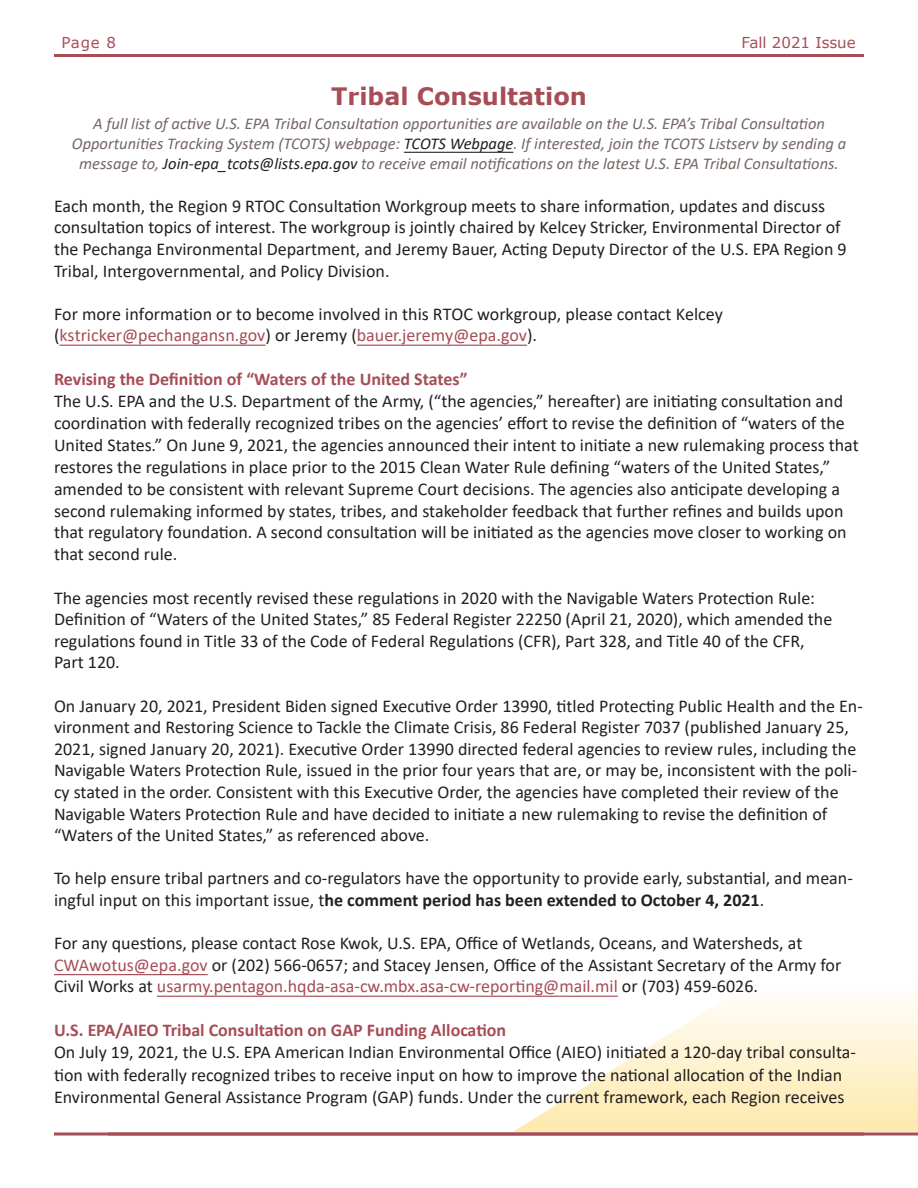
<style>
.page{position:relative;width:918px;height:1188px;background:#fff}
.page>*{position:absolute;margin:0;border:0;box-sizing:border-box;transform-origin:0 0}
.t1{font:700 24px "Verdana";color:#a64d56}
.t2{font:18px/21.6px "Calibri";color:#231f20}
.t3{font:italic 16.5px/19.8px "Calibri";color:#746764;text-align:center}
.t4{font:15px "Verdana";color:#a64d56}
.s1{color:#231f20}
.s2{color:#a64d56}
.s3{font-weight:700;color:#a64d56}
.s4{font-weight:700}
</style>
<div class="page">
<svg style="left:54px;top:1132px;width:810px;height:4px"></svg>
<hr style="left:54px;top:54px;width:810px;height:3px;background:#a64d56">
<svg style="left:513px;top:995px;width:405px;height:137px"></svg>
<hr style="left:108px;top:1133px;width:810px;height:3px;background:#a64d56">
<hr style="left:404px;top:152px;width:109px;height:1px;background:#231f20">
<hr style="left:59px;top:345px;width:79px;height:1px;background:#a64d56">
<hr style="left:138px;top:345px;width:127px;height:1px;background:#a64d56">
<hr style="left:357px;top:345px;width:170px;height:1px;background:#a64d56">
<hr style="left:54px;top:974px;width:154px;height:1px;background:#a64d56">
<hr style="left:157px;top:996px;width:461px;height:1px;background:#a64d56">
<p class="t4" style="left:62px;top:32px;width:56px">Page 8</p>
<p class="t4" style="left:742px;top:32px;width:116px">Fall 2021 Issue</p>
<p class="t1" style="left:331px;top:79px;width:257px">Tribal Consultation</p>
<p class="t3" style="left:72px;top:113px;width:776px">A full list of active U.S. EPA Tribal Consultation opportunities are available on the U.S. EPA’s Tribal Consultation<br>Opportunities Tracking System (TCOTS) webpage: <span class="s1">TCOTS Webpage</span>. If interested, join the TCOTS Listserv by sending a message to, <span class="s1">Join-epa_tcots@lists.epa.gov</span> to receive email notifications on the latest U.S. EPA Tribal Consultations.</p>
<p class="t2" style="left:54px;top:195px;width:794px">Each month, the Region 9 RTOC Consultation Workgroup meets to share information, updates and discuss consultation topics of interest. The workgroup is jointly chaired by Kelcey Stricker, Environmental Director of the Pechanga Environmental Department, and Jeremy Bauer, Acting Deputy Director of the U.S. EPA Region 9<br>Tribal, Intergovernmental, and Policy Division.</p>
<p class="t2" style="left:54px;top:303px;width:670px">For more information or to become involved in this RTOC workgroup, please contact Kelcey (<span class="s2">kstricker@pechangansn.gov</span>) or Jeremy (<span class="s2">bauer.jeremy@epa.gov</span>).</p>
<p class="t2" style="left:54px;top:367px;width:806px;line-height:22px"><span class="s3">Revising the Definition of “Waters of the United States”<br></span>The U.S. EPA and the U.S. Department of the Army, (“the agencies,” hereafter) are initiating consultation and coordination with federally recognized tribes on the agencies’ effort to revise the definition of “waters of the United States.” On June 9, 2021, the agencies announced their intent to initiate a new rulemaking process that restores the regulations in place prior to the 2015 Clean Water Rule defining “waters of the United States,” amended to be consistent with relevant Supreme Court decisions. The agencies also anticipate developing a second rulemaking informed by states, tribes, and stakeholder feedback that further refines and builds upon that regulatory foundation. A second consultation will be initiated as the agencies move closer to working on that second rule.</p>
<p class="t2" style="left:54px;top:586px;width:780px">The agencies most recently revised these regulations in 2020 with the Navigable Waters Protection Rule:<br>Definition of “Waters of the United States,” 85 Federal Register 22250 (April 21, 2020), which amended the regulations found in Title 33 of the Code of Federal Regulations (CFR), Part 328, and Title 40 of the CFR, Part 120.</p>
<p class="t2" style="left:54px;top:694px;width:810px">On January 20, 2021, President Biden signed Executive Order 13990, titled Protecting Public Health and the En&shy;vironment and Restoring Science to Tackle the Climate Crisis, 86 Federal Register 7037 (published January 25, 2021, signed January 20, 2021). Executive Order 13990 directed federal agencies to review rules, including the Navigable Waters Protection Rule, issued in the prior four years that are, or may be, inconsistent with the poli&shy;cy stated in the order. Consistent with this Executive Order, the agencies have completed their review of the Navigable Waters Protection Rule and have decided to initiate a new rulemaking to revise the definition of “Waters of the United States,” as referenced above.</p>
<p class="t2" style="left:54px;top:867px;width:800px">To help ensure tribal partners and co-regulators have the opportunity to provide early, substantial, and mean&shy;ingful input on this important issue, t<span class="s4">he comment period has been extended to October 4, 2021</span>.</p>
<p class="t2" style="left:54px;top:932px;width:789px">For any questions, please contact Rose Kwok, U.S. EPA, Office of Wetlands, Oceans, and Watersheds, at<br><span class="s2">CWAwotus@epa.gov</span> or (202) 566-0657; and Stacey Jensen, Office of the Assistant Secretary of the Army for<br>Civil Works at <span class="s2">usarmy.pentagon.hqda-asa-cw.mbx.asa-cw-reporting@mail.mil</span> or (703) 459-6026.</p>
<p class="t2" style="left:54px;top:1018px;width:804px;line-height:22.6px"><span class="s3">U.S. EPA/AIEO Tribal Consultation on GAP Funding Allocation<br></span>On July 19, 2021, the U.S. EPA American Indian Environmental Office (AIEO) initiated a 120-day tribal consulta&shy;tion with federally recognized tribes to receive input on how to improve the national allocation of the Indian Environmental General Assistance Program (GAP) funds. Under the current framework, each Region receives</p>
</div>
